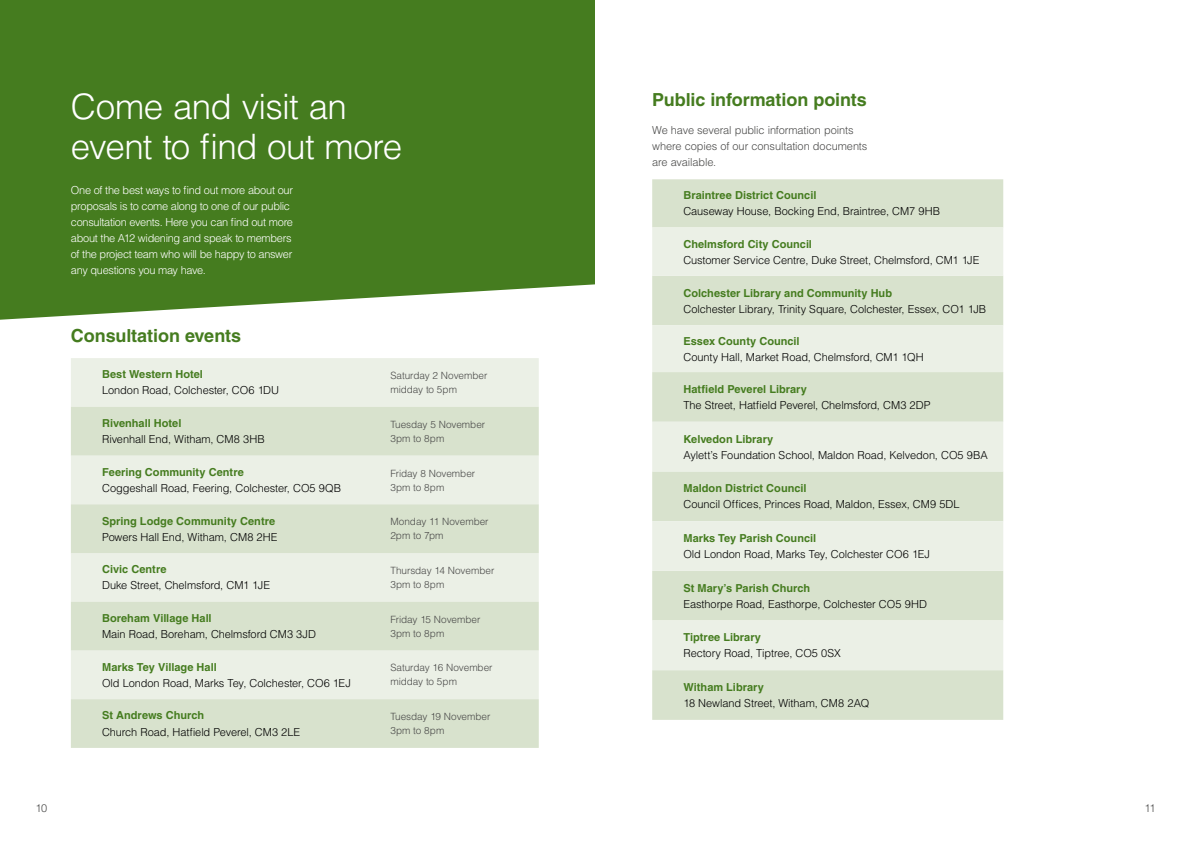
<style>
.page{position:relative;width:1191px;height:842px;background:#fff}
.page>*{position:absolute;margin:0;border:0;box-sizing:border-box;transform-origin:0 0}
.t1{font:300 35px/40px "Helvetica LT Std";letter-spacing:-.02em;color:#fff}
.t2{font:700 18px "Helvetica LT Std";letter-spacing:-.005em;color:#457c1f}
.t3{font:300 11px "Helvetica LT Std";letter-spacing:-.005em;color:#000}
.t4{font:700 11px "Helvetica LT Std";color:#457c1f}
.t5{font:300 11px/16px "Helvetica LT Std";letter-spacing:-.025em;color:#fff}
.t6{font:300 11px/16px "Helvetica LT Std";letter-spacing:-.01em;color:#4a4a49}
.t7{font:300 10px/14px "Helvetica LT Std";letter-spacing:-.005em;color:#4a4a49}
</style>
<div class="page">
<div style="left:0;top:0;width:595px;height:320px;background:#457c1f"></div>
<div style="left:71px;top:358px;width:468px;height:49px;background:#ebf0e6"></div>
<svg style="left:71px;top:407px;width:468px;height:341px;fill:#d8e2cd"></svg>
<div style="left:652px;top:179px;width:351px;height:541px;background:#d8e2cd"></div>
<svg style="left:652px;top:227px;width:351px;height:443px;fill:#ebf0e6"></svg>
<h1 class="t1" style="left:71px;top:86px;width:333px">Come and visit an event to find out more</h1>
<p class="t5" style="left:71px;top:182px;width:224px">One of the best ways to find out more about our proposals is to come along to one of our public consultation events. Here you can find out more about the A12 widening and speak to members of the project team who will be happy to answer any questions you may have.</p>
<h2 class="t2" style="left:71px;top:324px;width:172px">Consultation events</h2>
<p class="t4" style="left:102px;top:368px;width:102px">Best Western Hotel</p>
<p class="t3" style="left:102px;top:384px;width:179px">London Road, Colchester, CO6 1DU</p>
<p class="t7" style="left:390px;top:368px;width:98px">Saturday 2 November midday to 5pm</p>
<p class="t4" style="left:102px;top:417px;width:81px">Rivenhall Hotel</p>
<p class="t3" style="left:102px;top:432px;width:164px">Rivenhall End, Witham, CM8 3HB</p>
<p class="t7" style="left:390px;top:417px;width:96px">Tuesday 5 November<br>3pm to 8pm</p>
<p class="t4" style="left:102px;top:465px;width:143px">Feering Community Centre</p>
<p class="t3" style="left:102px;top:481px;width:240px">Coggeshall Road, Feering, Colchester, CO5 9QB</p>
<p class="t7" style="left:390px;top:466px;width:86px">Friday 8 November<br>3pm to 8pm</p>
<p class="t4" style="left:102px;top:514px;width:175px">Spring Lodge Community Centre</p>
<p class="t3" style="left:102px;top:530px;width:177px">Powers Hall End, Witham, CM8 2HE</p>
<p class="t7" style="left:390px;top:515px;width:100px">Monday 11 November<br>2pm to 7pm</p>
<p class="t4" style="left:102px;top:563px;width:66px">Civic Centre</p>
<p class="t3" style="left:102px;top:578px;width:170px">Duke Street, Chelmsford, CM1 1JE</p>
<p class="t7" style="left:390px;top:563px;width:105px">Thursday 14 November<br>3pm to 8pm</p>
<p class="t4" style="left:102px;top:611px;width:111px">Boreham Village Hall</p>
<p class="t3" style="left:102px;top:627px;width:215px">Main Road, Boreham, Chelmsford CM3 3JD</p>
<p class="t7" style="left:390px;top:612px;width:92px">Friday 15 November<br>3pm to 8pm</p>
<p class="t4" style="left:102px;top:660px;width:116px">Marks Tey Village Hall</p>
<p class="t3" style="left:102px;top:676px;width:250px">Old London Road, Marks Tey, Colchester, CO6 1EJ</p>
<p class="t7" style="left:390px;top:661px;width:104px">Saturday 16 November midday to 5pm</p>
<p class="t4" style="left:102px;top:709px;width:104px">St Andrews Church</p>
<p class="t3" style="left:102px;top:725px;width:200px">Church Road, Hatfield Peverel, CM3 2LE</p>
<p class="t7" style="left:390px;top:709px;width:102px">Tuesday 19 November<br>3pm to 8pm</p>
<h2 class="t2" style="left:652px;top:89px;width:216px">Public information points</h2>
<p class="t6" style="left:652px;top:122px;width:217px">We have several public information points where copies of our consultation documents are available.</p>
<p class="t4" style="left:683px;top:189px;width:135px">Braintree District Council</p>
<p class="t3" style="left:683px;top:205px;width:258px">Causeway House, Bocking End, Braintree, CM7 9HB</p>
<p class="t4" style="left:683px;top:237px;width:130px">Chelmsford City Council</p>
<p class="t3" style="left:683px;top:253px;width:298px">Customer Service Centre, Duke Street, Chelmsford, CM1 1JE</p>
<p class="t4" style="left:683px;top:286px;width:210px">Colchester Library and Community Hub</p>
<p class="t3" style="left:683px;top:302px;width:304px">Colchester Library, Trinity Square, Colchester, Essex, CO1 1JB</p>
<p class="t4" style="left:683px;top:334px;width:118px">Essex County Council</p>
<p class="t3" style="left:683px;top:350px;width:242px">County Hall, Market Road, Chelmsford, CM1 1QH</p>
<p class="t4" style="left:683px;top:382px;width:125px">Hatfield Peverel Library</p>
<p class="t3" style="left:683px;top:398px;width:248px">The Street, Hatfield Peverel, Chelmsford, CM3 2DP</p>
<p class="t4" style="left:683px;top:432px;width:91px">Kelvedon Library</p>
<p class="t3" style="left:683px;top:448px;width:306px">Aylett’s Foundation School, Maldon Road, Kelvedon, CO5 9BA</p>
<p class="t4" style="left:683px;top:482px;width:125px">Maldon District Council</p>
<p class="t3" style="left:683px;top:497px;width:278px">Council Offices, Princes Road, Maldon, Essex, CM9 5DL</p>
<p class="t4" style="left:683px;top:531px;width:134px">Marks Tey Parish Council</p>
<p class="t3" style="left:683px;top:547px;width:248px">Old London Road, Marks Tey, Colchester CO6 1EJ</p>
<p class="t4" style="left:683px;top:581px;width:128px">St Mary’s Parish Church</p>
<p class="t3" style="left:683px;top:597px;width:245px">Easthorpe Road, Easthorpe, Colchester CO5 9HD</p>
<p class="t4" style="left:683px;top:631px;width:79px">Tiptree Library</p>
<p class="t3" style="left:683px;top:646px;width:159px">Rectory Road, Tiptree, CO5 0SX</p>
<p class="t4" style="left:683px;top:680px;width:82px">Witham Library</p>
<p class="t3" style="left:683px;top:696px;width:187px">18 Newland Street, Witham, CM8 2AQ</p>
<p class="t6" style="left:35px;top:800px;width:13px">10</p>
<p class="t6" style="left:1144px;top:800px;width:13px">11</p>
</div>
